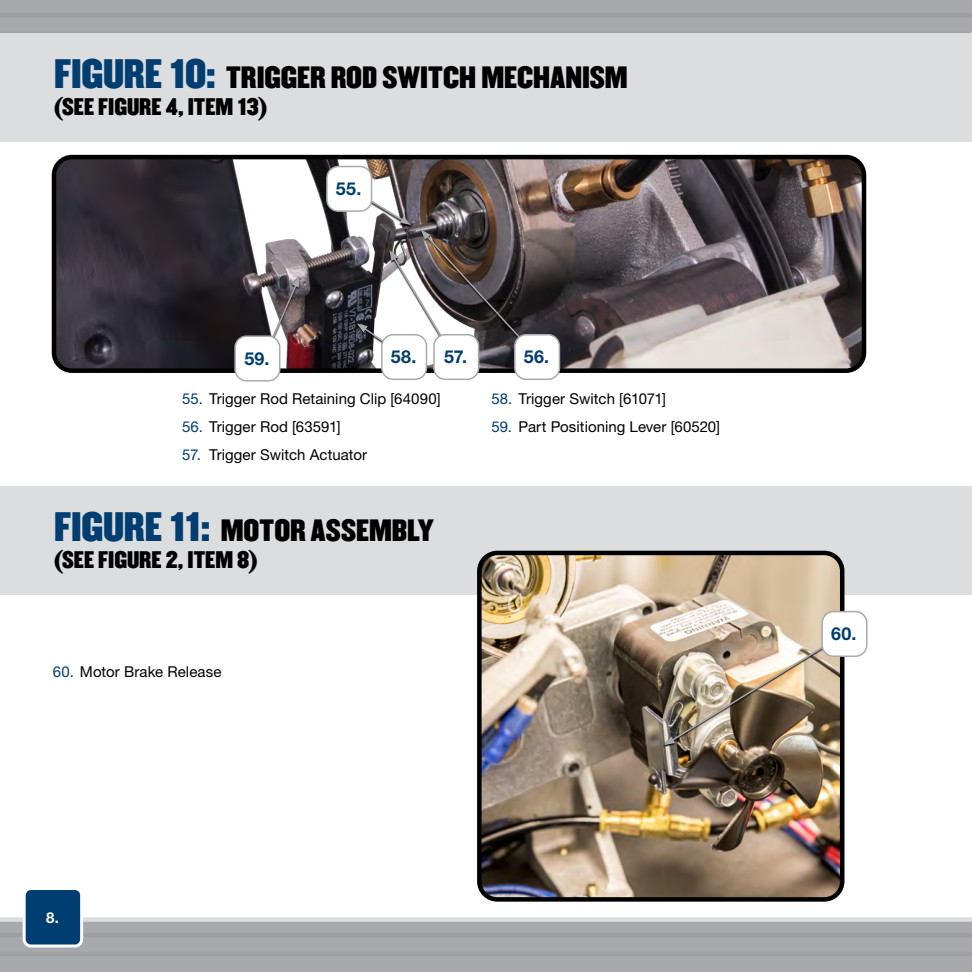
<style>
.page{position:relative;width:972px;height:972px;background:#a7a9ac}
.page>*{position:absolute;margin:0;border:0;box-sizing:border-box;transform-origin:0 0}
.t1{font:27px "Champion HTF Middleweight";color:#000}
.t2{font:21px "Champion HTF Middleweight";color:#000}
.t3{font:700 17.85px "Helvetica Neue LT Std";letter-spacing:.02em;color:#003d71}
.t4{font:15px "Helvetica Neue LT Std";letter-spacing:.005em;color:#000}
.t5{font:700 15px "Helvetica Neue LT Std";color:#fff}
.s1{font-size:36px;color:#003d71}
.s2{color:#003d71}
</style>
<div class="page">
<hr style="left:0;top:32px;width:972px;height:4px;background:#9d9fa2">
<hr style="left:0;top:13px;width:972px;height:4px;background:#9d9fa2">
<hr style="left:0;top:952px;width:972px;height:4px;background:#9d9fa2">
<hr style="left:0;top:933px;width:972px;height:4px;background:#9d9fa2">
<div style="left:0;top:142px;width:972px;height:780px;background:#fff"></div>
<div style="left:0;top:486px;width:972px;height:109px;background:#dcddde"></div>
<img style="left:54px;top:157px;width:810px;height:214px">
<div style="left:52px;top:155px;width:814px;height:218px;border:4px solid #000;border-radius:18px"></div>
<img style="left:479px;top:556px;width:363px;height:343px">
<div style="left:477px;top:551px;width:367px;height:351px;border:4px solid #000;border-radius:18px"></div>
<div style="left:0;top:33px;width:972px;height:109px;background:#dcddde"></div>
<svg style="left:280px;top:277px;width:21px;height:90px"></svg>
<svg style="left:260px;top:276px;width:40px;height:90px;background:#837275"></svg>
<svg style="left:349px;top:187px;width:192px;height:177px;background:#726b6c"></svg>
<div style="left:327px;top:167px;width:45px;height:44px;background:#fff;border-radius:11px"></div>
<div style="left:326px;top:166px;width:46px;height:46px;border:2px solid #a7a9ac;border-radius:11px"></div>
<div style="left:515px;top:335px;width:44px;height:44px;background:#fff;border-radius:11px"></div>
<div style="left:514px;top:334px;width:46px;height:46px;border:2px solid #a7a9ac;border-radius:11px"></div>
<div style="left:434px;top:335px;width:45px;height:44px;background:#fff;border-radius:11px"></div>
<div style="left:433px;top:334px;width:46px;height:46px;border:2px solid #a7a9ac;border-radius:11px"></div>
<div style="left:382px;top:335px;width:44px;height:44px;background:#fff;border-radius:11px"></div>
<div style="left:381px;top:334px;width:46px;height:46px;border:2px solid #a7a9ac;border-radius:11px"></div>
<div style="left:235px;top:336px;width:45px;height:45px;background:#fff;border-radius:11px"></div>
<div style="left:234px;top:335px;width:46px;height:47px;border:2px solid #a7a9ac;border-radius:11px"></div>
<svg style="left:663px;top:633px;width:183px;height:115px"></svg>
<img style="left:664px;top:632px;width:183px;height:113px">
<div style="left:822px;top:612px;width:45px;height:44px;background:#fff;border-radius:11px"></div>
<div style="left:821px;top:611px;width:47px;height:46px;border:2px solid #a7a9ac;border-radius:11px"></div>
<div style="left:24px;top:889px;width:58px;height:57px;background:#003d71;border-radius:7px"></div>
<div style="left:23px;top:887px;width:60px;height:61px;border:3px solid #fff;border-radius:7px"></div>
<h1 class="t1" style="left:54px;top:59px;width:575px"><span class="s1">FIGURE 10:</span> TRIGGER ROD SWITCH MECHANISM</h1>
<h2 class="t2" style="left:54px;top:93px;width:215px">(SEE FIGURE 4, ITEM 13)</h2>
<p class="t3" style="left:336px;top:178px;width:27px">55.</p>
<p class="t3" style="left:244px;top:347px;width:27px">59.</p>
<p class="t3" style="left:391px;top:346px;width:78px">58. 57.</p>
<p class="t3" style="left:524px;top:346px;width:27px">56.</p>
<p class="t4" style="left:182px;top:390px;width:260px"><span class="s2">55.</span> Trigger Rod Retaining Clip [64090]</p>
<p class="t4" style="left:182px;top:418px;width:160px"><span class="s2">56.</span> Trigger Rod [63591]</p>
<p class="t4" style="left:182px;top:446px;width:187px"><span class="s2">57.</span> Trigger Switch Actuator</p>
<h1 class="t1" style="left:54px;top:512px;width:381px"><span class="s1">FIGURE 11:</span> MOTOR ASSEMBLY</h1>
<h2 class="t2" style="left:54px;top:546px;width:205px">(SEE FIGURE 2, ITEM 8)</h2>
<p class="t4" style="left:53px;top:663px;width:170px"><span class="s2">60.</span> Motor Brake Release</p>
<p class="t4" style="left:492px;top:390px;width:176px"><span class="s2">58.</span> Trigger Switch [61071]</p>
<p class="t4" style="left:492px;top:418px;width:230px"><span class="s2">59.</span> Part Positioning Lever [60520]</p>
<p class="t5" style="left:46px;top:908px;width:14px">8.</p>
<p class="t3" style="left:831px;top:623px;width:27px">60.</p>
</div>
